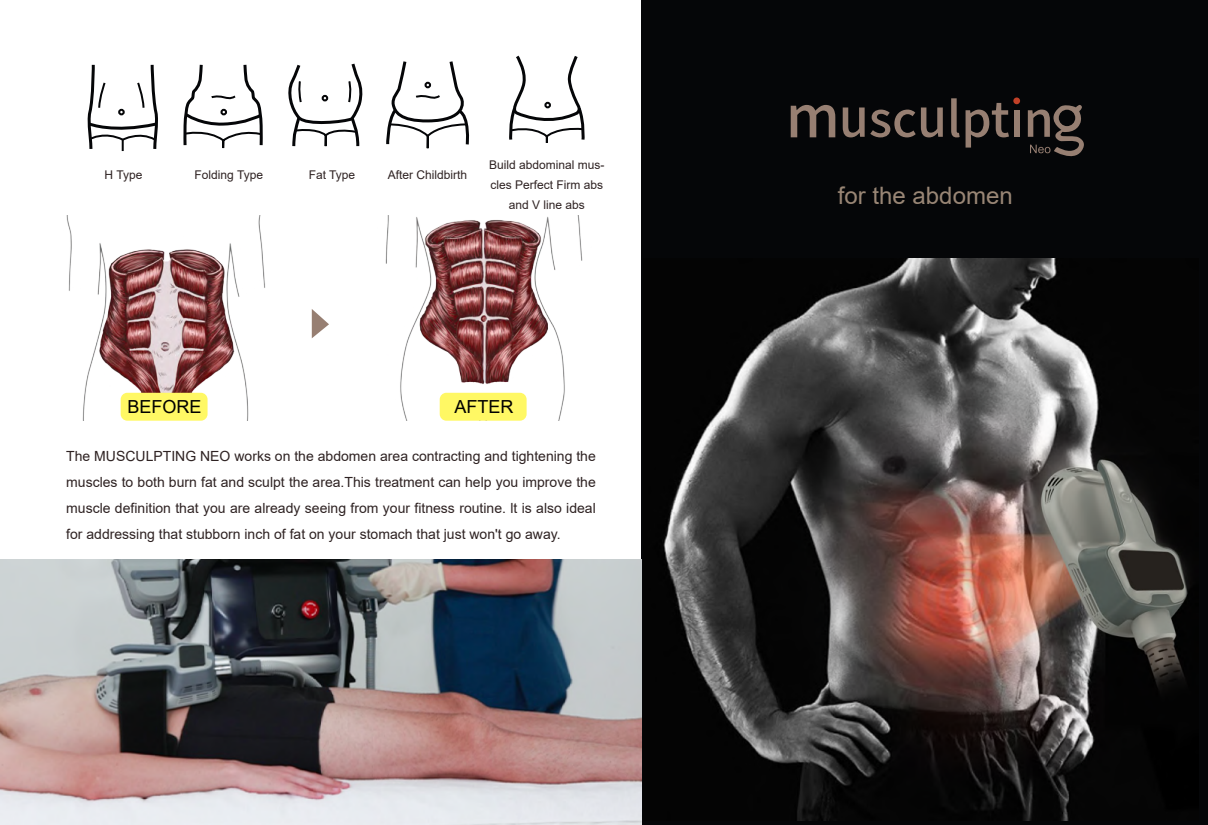
<style>
.page{position:relative;width:1208px;height:825px;background:#fff}
.page>*{position:absolute;margin:0;border:0;box-sizing:border-box;transform-origin:0 0}
.t1{font:24px "Arial";color:#998675}
.t2{font:18px "Arial";color:#000}
.t3{font:14px/26px "Arial";color:#2e2222;text-align:justify}
.t4{font:12px/20px "Arial";color:#2e2222;text-align:center}
</style>
<div class="page">
<div style="left:642px;top:1px;width:566px;height:824px;background:#050608"></div>
<svg style="left:87px;top:64px;width:71px;height:88px"></svg>
<div style="left:118px;top:109px;width:7px;height:6px;border:2px solid #050608;border-radius:50%"></div>
<svg style="left:183px;top:64px;width:80px;height:85px"></svg>
<svg style="left:288px;top:63px;width:75px;height:84px"></svg>
<svg style="left:386px;top:61px;width:84px;height:155px"></svg>
<svg style="left:509px;top:55px;width:76px;height:88px"></svg>
<svg style="left:312px;top:309px;width:17px;height:29px"></svg>
<img style="left:66px;top:216px;width:200px;height:205px">
<img style="left:385px;top:216px;width:198px;height:205px">
<div style="left:121px;top:393px;width:86px;height:28px;background:#fff864;border-radius:7px"></div>
<div style="left:440px;top:393px;width:86px;height:28px;background:#fff864;border-radius:7px"></div>
<img style="left:0;top:560px;width:642px;height:265px">
<svg style="left:790px;top:105px;width:45px;height:32px"></svg>
<svg style="left:870px;top:110px;width:45px;height:27px"></svg>
<svg style="left:921px;top:107px;width:21px;height:30px"></svg>
<svg style="left:842px;top:107px;width:22px;height:30px"></svg>
<svg style="left:951px;top:98px;width:8px;height:39px"></svg>
<svg style="left:965px;top:103px;width:44px;height:45px"></svg>
<div style="left:1014px;top:110px;width:5px;height:27px;background:#977f72"></div>
<div style="left:1013px;top:97px;width:7px;height:7px;background:#c14027;border-radius:50%"></div>
<svg style="left:1027px;top:105px;width:57px;height:52px"></svg>
<img style="left:663px;top:259px;width:525px;height:561px">
<svg style="left:1126px;top:551px;width:55px;height:38px;background:#2c2924"></svg>
<p class="t4" style="left:105px;top:164px;width:39px">H Type</p>
<p class="t4" style="left:195px;top:164px;width:70px">Folding Type</p>
<p class="t4" style="left:309px;top:165px;width:48px">Fat Type</p>
<p class="t4" style="left:388px;top:164px;width:81px">After Childbirth</p>
<p class="t4" style="left:489px;top:154px;width:117px">Build abdominal mus&shy;cles Perfect Firm abs and V line abs</p>
<p class="t2" style="left:127px;top:394px;width:76px">BEFORE</p>
<p class="t2" style="left:454px;top:394px;width:61px">AFTER</p>
<p class="t3" style="left:66px;top:443px;width:531px">The MUSCULPTING NEO works on the abdomen area contracting and tightening the muscles to both burn fat and sculpt the area.This treatment can help you improve the muscle definition that you are already seeing from your fitness routine. lt is also ideal for addressing that stubborn inch of fat on your stomach that just won't go away.</p>
<h1 class="t1" style="left:838px;top:179px;width:176px">for the abdomen</h1>
</div>
